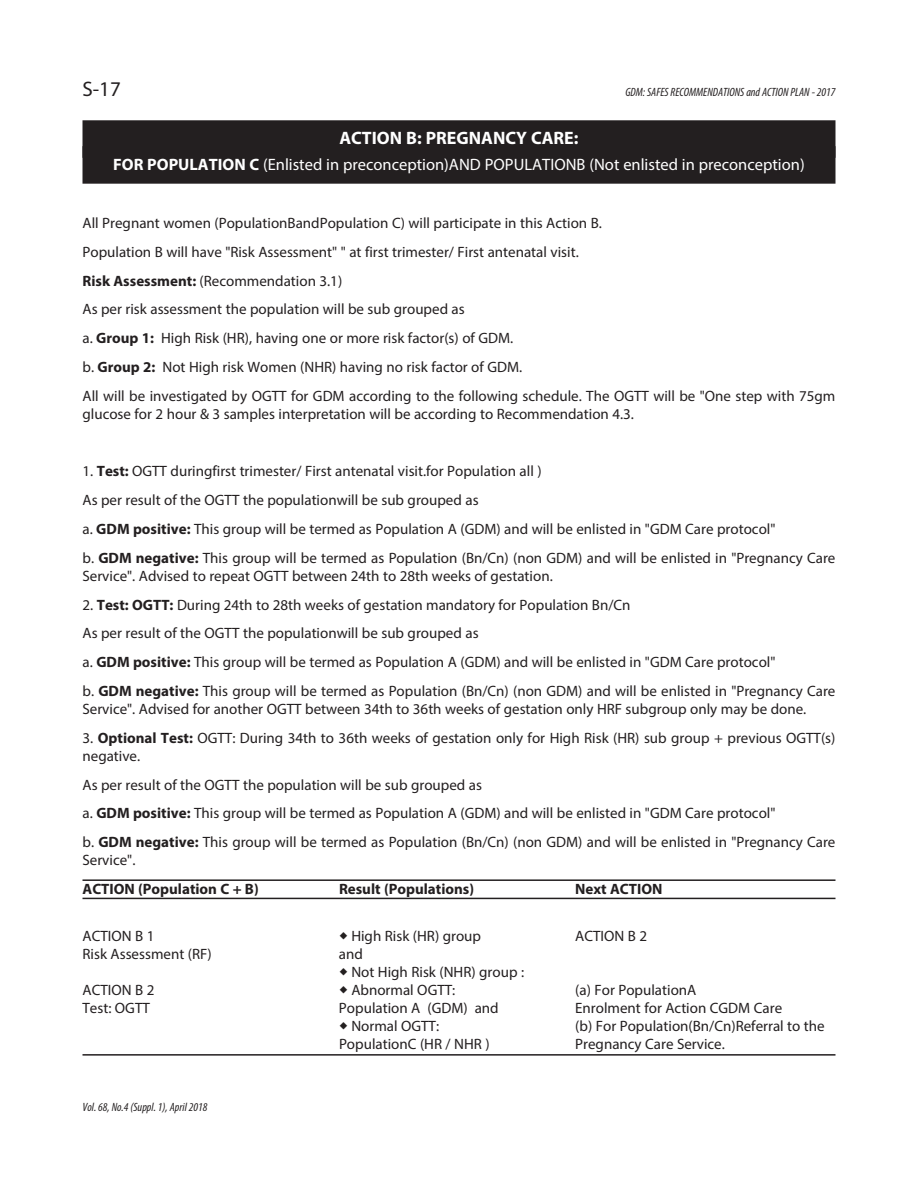
<style>
.page{position:relative;width:918px;height:1188px;background:#fff}
.page>*{position:absolute;margin:0;border:0;box-sizing:border-box;transform-origin:0 0}
.t1{font:21px "Myriad Pro";color:#231f20}
.t2{font:700 18px "Myriad Pro";color:#fff}
.t3{font:16.5px "Myriad Pro";color:#fff}
.t4{font:15px/28.8px "Myriad Pro";color:#231f20}
.t5{font:700 15px "Myriad Pro";color:#231f20}
.t6{font:italic condensed 12px "Myriad Pro";color:#231f20}
.s1{font-weight:700}
</style>
<div class="page">
<div style="left:82px;top:120px;width:754px;height:38px;background:#231f20"></div>
<div style="left:82px;top:146px;width:754px;height:38px;background:#231f20"></div>
<hr style="left:82px;top:879px;width:754px;height:2px;background:#231f20">
<hr style="left:82px;top:898px;width:754px;height:1px;background:#231f20">
<hr style="left:82px;top:1054px;width:754px;height:2px;background:#231f20">
<h1 class="t1" style="left:82px;top:81px;width:40px">S-17</h1>
<p class="t6" style="left:626px;top:87px;width:211px">GDM: SAFES RECOMMENDATIONS and ACTION PLAN - 2017</p>
<p class="t2" style="left:339px;top:131px;width:241px">ACTION B: PREGNANCY CARE:</p>
<p class="t3" style="left:113px;top:158px;width:693px"><span class="s1">FOR POPULATION C</span> (Enlisted in preconception)AND POPULATIONB (Not enlisted in preconception)</p>
<p class="t4" style="left:82px;top:210px;width:755px">All Pregnant women (PopulationBandPopulation C) will participate in this Action B.<br>Population B will have "Risk Assessment" " at first trimester/ First antenatal visit.<br><span class="s1">Risk Assessment:</span> (Recommendation 3.1)<br>As per risk assessment the population will be sub grouped as<br>a. <span class="s1">Group 1:</span> High Risk (HR), having one or more risk factor(s) of GDM.<br>b. <span class="s1">Group 2:</span> Not High risk Women (NHR) having no risk factor of GDM.<br>All will be investigated by OGTT for GDM according to the following schedule. The OGTT will be "One step with 75gm</p>
<p class="t4" style="left:82px;top:400px;width:553px">glucose for 2 hour &amp; 3 samples interpretation will be according to Recommendation 4.3.</p>
<p class="t4" style="left:82px;top:458px;width:755px">1. <span class="s1">Test:</span> OGTT duringfirst trimester/ First antenatal visit.for Population all )<br>As per result of the OGTT the populationwill be sub grouped as<br>a. <span class="s1">GDM positive:</span> This group will be termed as Population A (GDM) and will be enlisted in "GDM Care protocol"<br>b. <span class="s1">GDM negative:</span> This group will be termed as Population (Bn/Cn) (non GDM) and will be enlisted in "Pregnancy Care</p>
<p class="t4" style="left:83px;top:562px;width:472px">Service". Advised to repeat OGTT between 24th to 28th weeks of gestation.</p>
<p class="t4" style="left:83px;top:591px;width:755px">2. <span class="s1">Test: OGTT:</span> During 24th to 28th weeks of gestation mandatory for Population Bn/Cn<br>As per result of the OGTT the populationwill be sub grouped as<br>a. <span class="s1">GDM positive:</span> This group will be termed as Population A (GDM) and will be enlisted in "GDM Care protocol"<br>b. <span class="s1">GDM negative:</span> This group will be termed as Population (Bn/Cn) (non GDM) and will be enlisted in "Pregnancy Care</p>
<p class="t4" style="left:83px;top:696px;width:725px">Service". Advised for another OGTT between 34th to 36th weeks of gestation only HRF subgroup only may be done.</p>
<p class="t4" style="left:83px;top:730px;width:755px;line-height:18px">3. <span class="s1">Optional Test:</span> OGTT: During 34th to 36th weeks of gestation only for High Risk (HR) sub group + previous OGTT(s) negative.</p>
<p class="t4" style="left:83px;top:771px;width:755px">As per result of the OGTT the population will be sub grouped as<br>a. <span class="s1">GDM positive:</span> This group will be termed as Population A (GDM) and will be enlisted in "GDM Care protocol"<br>b. <span class="s1">GDM negative:</span> This group will be termed as Population (Bn/Cn) (non GDM) and will be enlisted in "Pregnancy Care</p>
<p class="t4" style="left:83px;top:847px;width:54px">Service".</p>
<p class="t5" style="left:82px;top:883px;width:178px">ACTION (Population C + B)</p>
<p class="t5" style="left:339px;top:883px;width:137px">Result (Populations)</p>
<p class="t5" style="left:575px;top:883px;width:89px">Next ACTION</p>
<p class="t4" style="left:82px;top:922px;width:73px">ACTION B 1</p>
<p class="t4" style="left:339px;top:922px;width:144px">◆ High Risk (HR) group</p>
<p class="t4" style="left:575px;top:922px;width:73px">ACTION B 2</p>
<p class="t4" style="left:82px;top:940px;width:131px">Risk Assessment (RF)</p>
<p class="t4" style="left:339px;top:940px;width:26px">and</p>
<p class="t4" style="left:339px;top:958px;width:187px">◆ Not High Risk (NHR) group :</p>
<p class="t4" style="left:82px;top:976px;width:73px">ACTION B 2</p>
<p class="t4" style="left:339px;top:976px;width:118px">◆ Abnormal OGTT:</p>
<p class="t4" style="left:575px;top:976px;width:123px">(a) For PopulationA</p>
<p class="t4" style="left:82px;top:994px;width:69px">Test: OGTT</p>
<p class="t4" style="left:339px;top:994px;width:161px">Population A (GDM) and</p>
<p class="t4" style="left:575px;top:994px;width:208px">Enrolment for Action CGDM Care</p>
<p class="t4" style="left:339px;top:1012px;width:102px">◆ Normal OGTT:</p>
<p class="t4" style="left:575px;top:1012px;width:251px">(b) For Population(Bn/Cn)Referral to the</p>
<p class="t4" style="left:339px;top:1030px;width:152px">PopulationC (HR / NHR )</p>
<p class="t4" style="left:575px;top:1030px;width:151px">Pregnancy Care Service.</p>
<p class="t6" style="left:82px;top:1103px;width:126px">Vol. 68, No.4 (Suppl. 1), April 2018</p>
</div>
